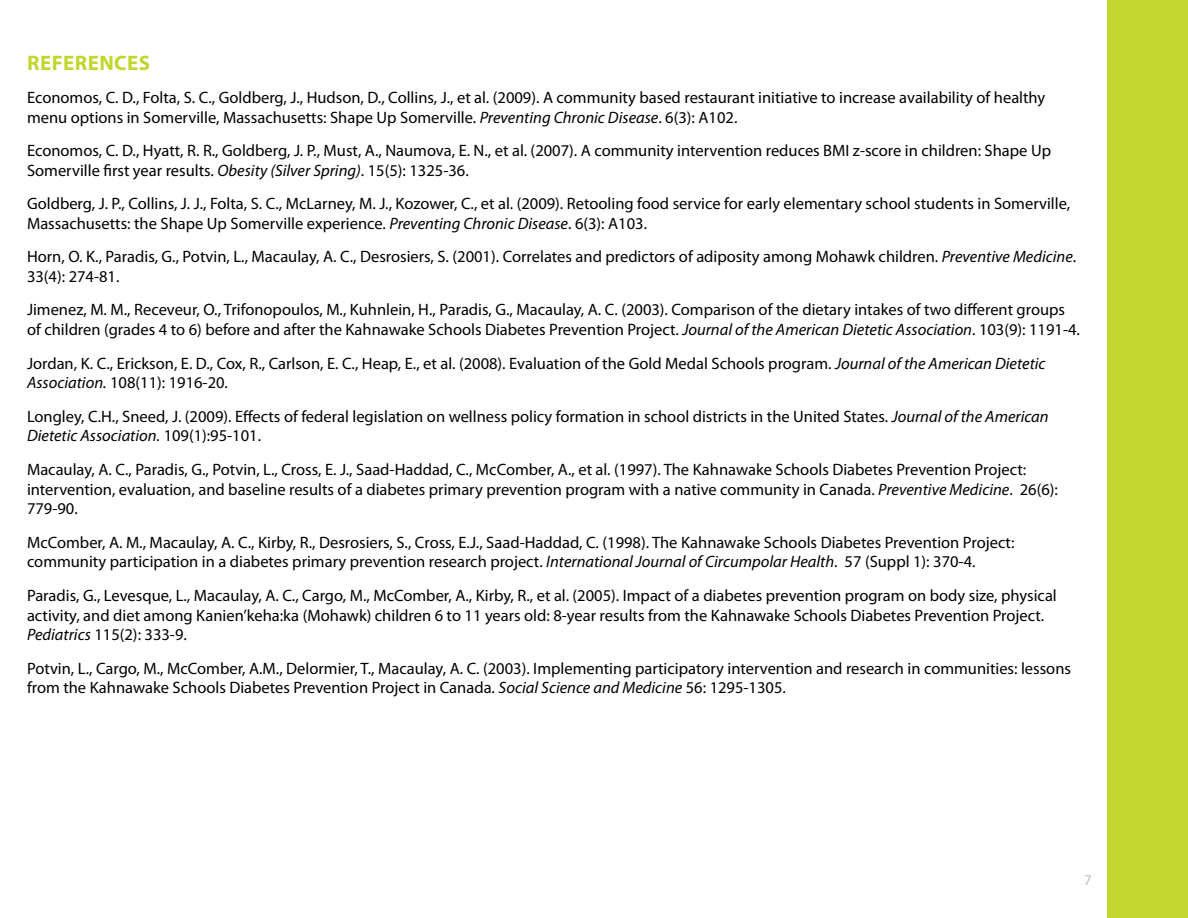
<style>
.page{position:relative;width:1188px;height:918px;background:#fff}
.page>*{position:absolute;margin:0;border:0;box-sizing:border-box;transform-origin:0 0}
.t1{font:700 21px "Myriad Pro";letter-spacing:.02em;color:#c1d72f}
.t2{font:16.5px/19.8px "Myriad Pro";color:#000}
.t3{font:15px "Myriad Pro";color:#bcbec0}
.s1{font-style:italic}
</style>
<div class="page">
<div style="left:1107px;top:0;width:81px;height:918px;background:#c1d72f"></div>
<p class="t1" style="left:27px;top:49px;width:122px">REFERENCES</p>
<p class="t2" style="left:27px;top:87px;width:1020px">Economos, C. D., Folta, S. C., Goldberg, J., Hudson, D., Collins, J., et al. (2009). A community based restaurant initiative to increase availability of healthy menu options in Somerville, Massachusetts: Shape Up Somerville. <span class="s1">Preventing Chronic Disease</span>. 6(3): A102.</p>
<p class="t2" style="left:27px;top:140px;width:1026px">Economos, C. D., Hyatt, R. R., Goldberg, J. P., Must, A., Naumova, E. N., et al. (2007). A community intervention reduces BMI z-score in children: Shape Up<br>Somerville first year results. <span class="s1">Obesity (Silver Spring)</span>. 15(5): 1325-36.</p>
<p class="t2" style="left:27px;top:194px;width:1045px">Goldberg, J. P., Collins, J. J., Folta, S. C., McLarney, M. J., Kozower, C., et al. (2009). Retooling food service for early elementary school students in Somerville,<br>Massachusetts: the Shape Up Somerville experience. <span class="s1">Preventing Chronic Disease</span>. 6(3): A103.</p>
<p class="t2" style="left:27px;top:247px;width:1051px">Horn, O. K., Paradis, G., Potvin, L., Macaulay, A. C., Desrosiers, S. (2001). Correlates and predictors of adiposity among Mohawk children. <span class="s1">Preventive Medicine</span>.<br>33(4): 274-81.</p>
<p class="t2" style="left:27px;top:300px;width:1054px">Jimenez, M. M., Receveur, O., Trifonopoulos, M., Kuhnlein, H., Paradis, G., Macaulay, A. C. (2003). Comparison of the dietary intakes of two different groups of children (grades 4 to 6) before and after the Kahnawake Schools Diabetes Prevention Project. <span class="s1">Journal of the American Dietetic Association</span>. 103(9): 1191-4.</p>
<p class="t2" style="left:27px;top:353px;width:1020px">Jordan, K. C., Erickson, E. D., Cox, R., Carlson, E. C., Heap, E., et al. (2008). Evaluation of the Gold Medal Schools program. <span class="s1">Journal of the American Dietetic<br>Association.</span> 108(11): 1916-20.</p>
<p class="t2" style="left:27px;top:406px;width:1023px">Longley, C.H., Sneed, J. (2009). Effects of federal legislation on wellness policy formation in school districts in the United States. <span class="s1">Journal of the American<br>Dietetic Association.</span> 109(1):95-101.</p>
<p class="t2" style="left:27px;top:459px;width:1033px">Macaulay, A. C., Paradis, G., Potvin, L., Cross, E. J., Saad-Haddad, C., McComber, A., et al. (1997). The Kahnawake Schools Diabetes Prevention Project: intervention, evaluation, and baseline results of a diabetes primary prevention program with a native community in Canada. <span class="s1">Preventive Medicine</span>. 26(6):<br>779-90.</p>
<p class="t2" style="left:27px;top:532px;width:989px">McComber, A. M., Macaulay, A. C., Kirby, R., Desrosiers, S., Cross, E.J., Saad-Haddad, C. (1998). The Kahnawake Schools Diabetes Prevention Project: community participation in a diabetes primary prevention research project. <span class="s1">International Journal of Circumpolar Health</span>. 57 (Suppl 1): 370-4.</p>
<p class="t2" style="left:27px;top:585px;width:1031px">Paradis, G., Levesque, L., Macaulay, A. C., Cargo, M., McComber, A., Kirby, R., et al. (2005). Impact of a diabetes prevention program on body size, physical activity, and diet among Kanien’keha:ka (Mohawk) children 6 to 11 years old: 8-year results from the Kahnawake Schools Diabetes Prevention Project.<br><span class="s1">Pediatrics</span> 115(2): 333-9.</p>
<p class="t2" style="left:27px;top:658px;width:1046px">Potvin, L., Cargo, M., McComber, A.M., Delormier, T., Macaulay, A. C. (2003). Implementing participatory intervention and research in communities: lessons from the Kahnawake Schools Diabetes Prevention Project in Canada. <span class="s1">Social Science and Medicine</span> 56: 1295-1305.</p>
<p class="t3" style="left:1084px;top:871px;width:9px">7</p>
</div>
